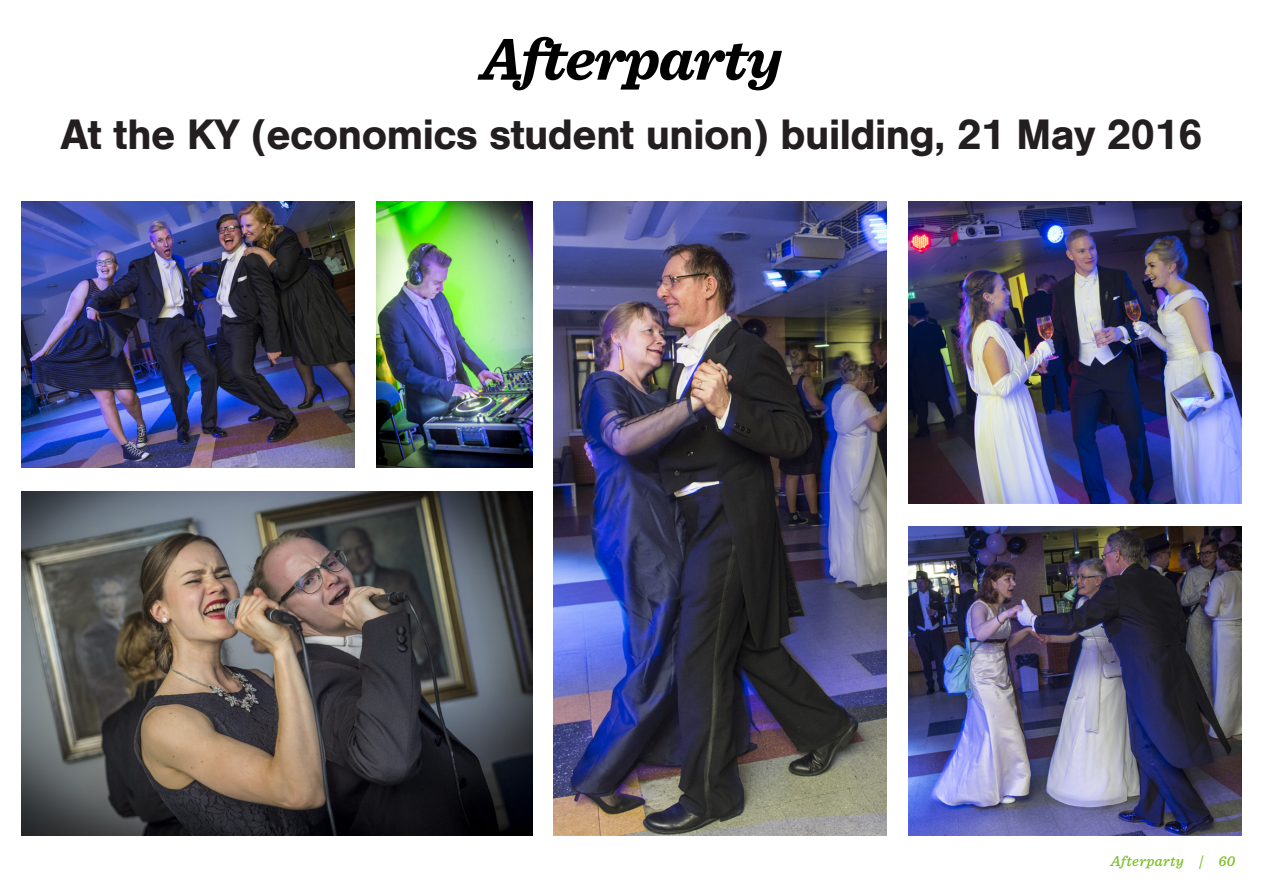
<style>
.page{position:relative;width:1263px;height:893px;background:#fff}
.page>*{position:absolute;margin:0;border:0;box-sizing:border-box;transform-origin:0 0}
.PÄÄOTSIKKO{font:italic 700 61.5px "Sentinel";letter-spacing:-.025em;color:#000}
.aika_ja_paikka{font:700 44.25px "Nimbus San";letter-spacing:-.025em;color:#231f20}
.t1{font:italic 500 15px "Sentinel";letter-spacing:.02em;color:#78be20}
</style>
<div class="page">
<img style="left:21px;top:202px;width:334px;height:266px">
<img style="left:553px;top:202px;width:334px;height:633px">
<img style="left:908px;top:526px;width:334px;height:309px">
<img style="left:376px;top:202px;width:156px;height:266px">
<img style="left:21px;top:492px;width:511px;height:343px">
<img style="left:908px;top:202px;width:334px;height:302px">
<p class="PÄÄOTSIKKO" style="left:481px;top:11px;width:303px">Afterparty</p>
<p class="aika_ja_paikka" style="left:61px;top:109px;width:1143px">At the KY (economics student union) building, 21 May 2016</p>
<p class="t1" style="left:1111px;top:850px;width:126px">Afterparty | 60</p>
</div>
